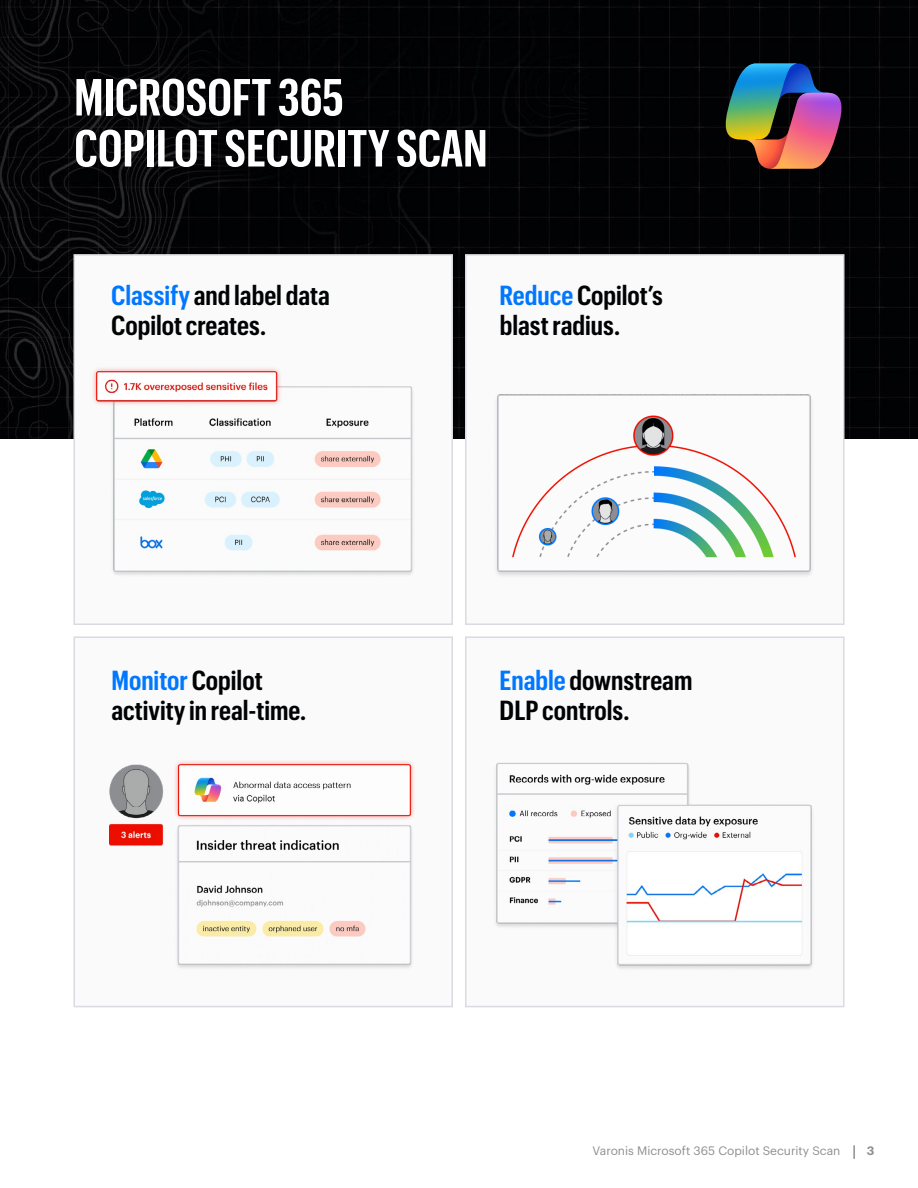
<style>
.page{position:relative;width:918px;height:1188px;background:#fff}
.page>*{position:absolute;margin:0;border:0;box-sizing:border-box;transform-origin:0 0}
.t1{font:600 51px/51px "Graphik X Cond";color:#fff}
.t2{font:600 27px/30px "Graphik Cond";color:#010203}
.t3{font:12px "Graphik LC";color:#8d8e92}
.t4{font:600 12px "Graphik LC";color:#8d8e92}
.s1{color:#07f}
</style>
<div class="page">
<img style="left:0;top:0;width:918px;height:440px">
<svg style="left:853px;top:1145px;width:2px;height:14px"></svg>
<div style="left:74px;top:254px;width:379px;height:371px;background:#fafafa;border:2px solid #dadbe1"></div>
<div style="left:74px;top:636px;width:379px;height:371px;background:#fafafa;border:2px solid #dadbe1"></div>
<div style="left:465px;top:254px;width:379px;height:371px;background:#fafafa;border:2px solid #dadbe1"></div>
<div style="left:465px;top:636px;width:379px;height:371px;background:#fafafa;border:2px solid #dadbe1"></div>
<img style="left:93px;top:368px;width:320px;height:207px">
<img style="left:110px;top:761px;width:304px;height:207px">
<img style="left:496px;top:394px;width:316px;height:182px">
<img style="left:496px;top:762px;width:316px;height:207px">
<svg style="left:719px;top:64px;width:130px;height:105px"></svg>
<h1 class="t1" style="left:74px;top:68px;width:415px">MICROSOFT 365<br>COPILOT SECURITY SCAN</h1>
<p class="t2" style="left:111px;top:279px;width:220px"><span class="s1">Classify</span> and label data<br>Copilot creates.</p>
<p class="t2" style="left:500px;top:279px;width:165px"><span class="s1">Reduce</span> Copilot’s blast radius.</p>
<p class="t2" style="left:111px;top:663px;width:196px"><span class="s1">Monitor</span> Copilot activity in real-time.</p>
<p class="t2" style="left:500px;top:663px;width:194px"><span class="s1">Enable</span> downstream<br>DLP controls.</p>
<p class="t3" style="left:592px;top:1142px;width:250px">Varonis Microsoft 365 Copilot Security Scan</p>
<p class="t4" style="left:867px;top:1142px;width:9px">3</p>
</div>
